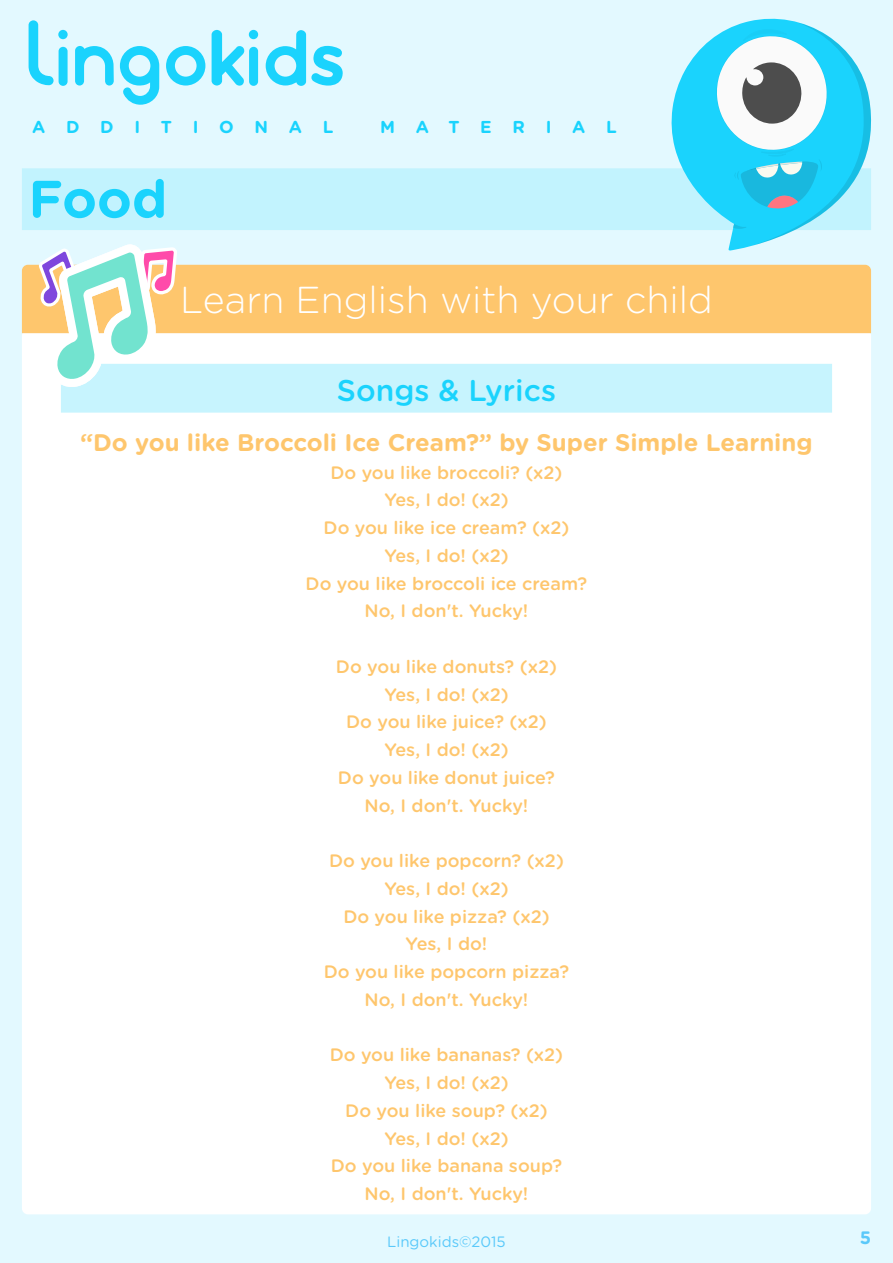
<style>
.page{position:relative;width:893px;height:1263px;background:#ddf8ff}
.page>*{position:absolute;margin:0;border:0;box-sizing:border-box;transform-origin:0 0}
.t1{font:700 52.5px "Gotham Rounded";color:#1ad3fd}
.t2{font:300 37.5px "Gotham Rounded";color:#fff}
.t3{font:500 30px "Gotham Rounded";color:#1ad3fd}
.t4{font:700 24px "Gotham Rounded";color:#fec66d}
.t5{font:500 18px/27.8px "Gotham Rounded";color:#fec66d;text-align:center}
.t6{font:700 18px "Gotham Rounded";color:#5ac9fa}
.t7{font:700 17.25px "Gotham Rounded";letter-spacing:1.2em;color:#1ad3fd}
.t8{font:15px "Gotham Rounded";color:#5ac9fa}
</style>
<div class="page">
<div style="left:22px;top:330px;width:849px;height:884px;background:#fff;border-radius:6px"></div>
<div style="left:22px;top:265px;width:849px;height:68px;background:#fec66d"></div>
<div style="left:61px;top:364px;width:771px;height:49px;background:#c7f4fe"></div>
<svg style="left:34px;top:244px;width:147px;height:143px"></svg>
<svg style="left:166px;top:46px;width:39px;height:40px"></svg>
<div style="left:58px;top:30px;width:10px;height:9px;background:#1ad3fd;border-radius:50%"></div>
<div style="left:59px;top:47px;width:9px;height:39px;background:#1ad3fd;border-radius:4px"></div>
<div style="left:249px;top:30px;width:9px;height:9px;background:#1ad3fd;border-radius:50%"></div>
<svg style="left:212px;top:30px;width:33px;height:56px"></svg>
<div style="left:249px;top:47px;width:9px;height:39px;background:#1ad3fd;border-radius:4px"></div>
<svg style="left:29px;top:20px;width:25px;height:65px"></svg>
<svg style="left:120px;top:46px;width:39px;height:59px"></svg>
<svg style="left:75px;top:46px;width:39px;height:40px"></svg>
<svg style="left:266px;top:30px;width:77px;height:56px"></svg>
<div style="left:22px;top:168px;width:849px;height:62px;background:#c2f3fe"></div>
<svg style="left:671px;top:18px;width:125px;height:233px"></svg>
<svg style="left:715px;top:22px;width:156px;height:225px"></svg>
<p class="t7" style="left:32px;top:114px;width:303px">ADDITIONAL</p>
<p class="t7" style="left:380px;top:114px;width:238px">MATERIAL</p>
<h1 class="t1" style="left:28px;top:160px;width:140px">Food</h1>
<h2 class="t2" style="left:180px;top:275px;width:534px">Learn English with your child</h2>
<h3 class="t3" style="left:337px;top:369px;width:221px">Songs &amp; Lyrics</h3>
<h3 class="t4" style="left:80px;top:425px;width:734px">“Do you like Broccoli Ice Cream?” by Super Simple Learning</h3>
<p class="t5" style="left:306px;top:457px;width:283px">Do you like broccoli? (x2)<br>Yes, I do! (x2)<br>Do you like ice cream? (x2)<br>Yes, I do! (x2)<br>Do you like broccoli ice cream?<br>No, I don't. Yucky!</p>
<p class="t5" style="left:336px;top:652px;width:223px">Do you like donuts? (x2)<br>Yes, I do! (x2)<br>Do you like juice? (x2)<br>Yes, I do! (x2)<br>Do you like donut juice?<br>No, I don't. Yucky!</p>
<p class="t5" style="left:324px;top:846px;width:247px">Do you like popcorn? (x2)<br>Yes, I do! (x2)<br>Do you like pizza? (x2)<br>Yes, I do!<br>Do you like popcorn pizza?<br>No, I don't. Yucky!</p>
<p class="t5" style="left:330px;top:1040px;width:235px">Do you like bananas? (x2)<br>Yes, I do! (x2)<br>Do you like soup? (x2)<br>Yes, I do! (x2)<br>Do you like banana soup?<br>No, I don't. Yucky!</p>
<p class="t8" style="left:387px;top:1231px;width:120px">Lingokids©2015</p>
<p class="t6" style="left:860px;top:1225px;width:13px">5</p>
</div>
